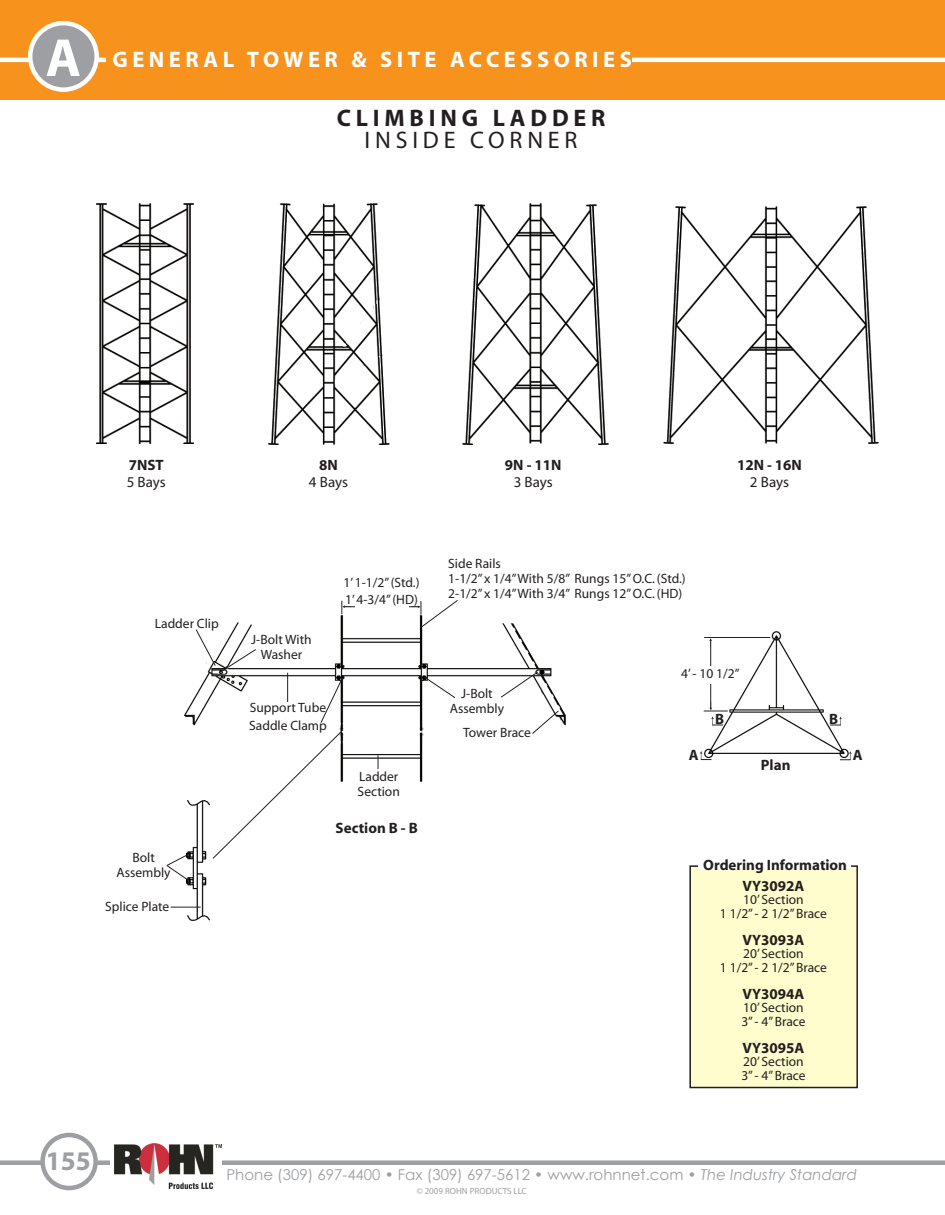
<style>
.page{position:relative;width:945px;height:1215px;background:#fff}
.page>*{position:absolute;margin:0;border:0;box-sizing:border-box;transform-origin:0 0}
.t1{font:700 54px "Myriad";color:#fff}
.t2{font:700 27px "Myriad";color:#9d9fa2}
.t3{font:700 24px "Myriad";letter-spacing:.2em;color:#231f20}
.t4{font:24px "Myriad";letter-spacing:.2em;color:#231f20}
.t5{font:700 22.5px "Myriad";letter-spacing:.2em;color:#fff}
.t6{font:700 15px "Myriad";color:#231f20}
.t7{font:15px "Century Gothic";color:#9d9fa2}
.t8{font:15px "Myriad";letter-spacing:-.005em;color:#231f20}
.t9{font:13.5px/15px "Myriad";color:#231f20}
.t10{font:9px "Myriad";color:#9d9fa2}
.s1{font-style:italic}
</style>
<div class="page">
<div style="left:0;top:0;width:945px;height:99px;background:#f7931d"></div>
<hr style="left:0;top:58px;width:945px;height:4px;background:#fff">
<div style="left:106px;top:45px;width:526px;height:24px;background:#f7931d"></div>
<div style="left:30px;top:23px;width:67px;height:67px;background:#9d9fa2;border-radius:50%"></div>
<div style="left:28px;top:21px;width:71px;height:71px;border:4px solid #fff;border-radius:50%"></div>
<div style="left:0;top:1160px;width:945px;height:5px;background:#9d9fa2"></div>
<div style="left:43px;top:1135px;width:53px;height:53px;background:#fff;border-radius:50%"></div>
<div style="left:40px;top:1133px;width:58px;height:57px;border:4px solid #9d9fa2;border-radius:50%"></div>
<div style="left:111px;top:1137px;width:108px;height:49px;background:#fff"></div>
<img style="left:115px;top:1144px;width:107px;height:44px">
<img style="left:96px;top:204px;width:97px;height:239px">
<img style="left:268px;top:204px;width:122px;height:240px">
<img style="left:463px;top:203px;width:145px;height:241px">
<img style="left:664px;top:206px;width:215px;height:238px">
<img style="left:184px;top:616px;width:382px;height:165px">
<img style="left:187px;top:800px;width:23px;height:120px">
<svg style="left:195px;top:629px;width:62px;height:44px"></svg>
<svg style="left:287px;top:673px;width:1px;height:29px"></svg>
<svg style="left:320px;top:677px;width:23px;height:47px"></svg>
<svg style="left:423px;top:676px;width:33px;height:23px"></svg>
<svg style="left:500px;top:671px;width:39px;height:27px"></svg>
<svg style="left:531px;top:710px;width:28px;height:25px"></svg>
<svg style="left:378px;top:755px;width:1px;height:14px"></svg>
<svg style="left:341px;top:601px;width:10px;height:13px"></svg>
<svg style="left:412px;top:600px;width:47px;height:28px"></svg>
<hr style="left:344px;top:606px;width:76px;height:1px;background:#231f20">
<div style="left:356px;top:603px;width:53px;height:7px;background:#fff"></div>
<svg style="left:212px;top:731px;width:130px;height:128px"></svg>
<svg style="left:166px;top:854px;width:24px;height:28px"></svg>
<hr style="left:171px;top:907px;width:30px;height:1px;background:#231f20">
<img style="left:705px;top:631px;width:143px;height:126px">
<hr style="left:704px;top:637px;width:66px;height:1px;background:#231f20">
<svg style="left:709px;top:638px;width:3px;height:9px"></svg>
<hr style="left:710px;top:639px;width:1px;height:70px;background:#231f20">
<div style="left:708px;top:666px;width:5px;height:17px;background:#fff"></div>
<svg style="left:704px;top:701px;width:24px;height:25px"></svg>
<svg style="left:830px;top:716px;width:12px;height:10px"></svg>
<svg style="left:700px;top:751px;width:12px;height:9px"></svg>
<svg style="left:840px;top:751px;width:12px;height:9px"></svg>
<div style="left:689px;top:865px;width:168px;height:223px;background:#fffccd"></div>
<div style="left:689px;top:865px;width:169px;height:223px;border:2px solid #231f20"></div>
<div style="left:699px;top:858px;width:152px;height:10px;background:#fff"></div>
<h1 class="t1" style="left:46px;top:30px;width:37px">A</h1>
<h3 class="t5" style="left:113px;top:47px;width:521px">GENERAL TOWER &amp; SITE ACCESSORIES</h3>
<h3 class="t3" style="left:337px;top:106px;width:270px">CLIMBING LADDER</h3>
<h3 class="t4" style="left:365px;top:129px;width:214px">INSIDE CORNER</h3>
<p class="t6" style="left:129px;top:457px;width:36px">7NST</p>
<p class="t8" style="left:127px;top:474px;width:41px">5 Bays</p>
<p class="t9" style="left:155px;top:617px;width:65px">Ladder Clip</p>
<p class="t6" style="left:319px;top:457px;width:20px">8N</p>
<p class="t8" style="left:309px;top:474px;width:41px">4 Bays</p>
<p class="t9" style="left:251px;top:633px;width:62px;text-align:center">J-Bolt With<br>Washer</p>
<p class="t9" style="left:343px;top:575px;width:78px;line-height:16.5px">1’ 1-1/2” (Std.)<br>1’ 4-3/4” (HD)</p>
<p class="t6" style="left:505px;top:457px;width:58px">9N - 11N</p>
<p class="t8" style="left:514px;top:474px;width:41px">3 Bays</p>
<p class="t9" style="left:448px;top:556px;width:239px">Side Rails<br>1-1/2” x 1/4” With 5/8” Rungs 15” O.C. (Std.)<br>2-1/2” x 1/4” With 3/4” Rungs 12” O.C. (HD)</p>
<p class="t6" style="left:737px;top:457px;width:66px">12N - 16N</p>
<p class="t8" style="left:750px;top:474px;width:41px">2 Bays</p>
<p class="t9" style="left:117px;top:850px;width:56px;text-align:center">Bolt<br>Assembly</p>
<p class="t9" style="left:105px;top:899px;width:66px">Splice Plate</p>
<h2 class="t2" style="left:46px;top:1147px;width:46px">155</h2>
<p class="t9" style="left:250px;top:700px;width:78px">Support Tube</p>
<p class="t9" style="left:249px;top:719px;width:79px">Saddle Clamp</p>
<p class="t9" style="left:358px;top:770px;width:44px">Ladder<br>Section</p>
<p class="t6" style="left:336px;top:820px;width:84px">Section B - B</p>
<p class="t9" style="left:450px;top:687px;width:56px;text-align:center">J-Bolt<br>Assembly</p>
<p class="t9" style="left:463px;top:726px;width:69px">Tower Brace</p>
<p class="t9" style="left:681px;top:667px;width:60px">4’ - 10 1/2”</p>
<p class="t6" style="left:715px;top:711px;width:11px">B</p>
<p class="t6" style="left:829px;top:711px;width:11px">B</p>
<p class="t6" style="left:689px;top:747px;width:11px">A</p>
<p class="t6" style="left:853px;top:747px;width:11px">A</p>
<p class="t6" style="left:761px;top:757px;width:31px">Plan</p>
<p class="t6" style="left:703px;top:857px;width:145px">Ordering Information</p>
<p class="t6" style="left:743px;top:878px;width:63px">VY3092A</p>
<p class="t9" style="left:720px;top:894px;width:109px;line-height:13.5px;text-align:center">10’ Section<br>1 1/2” - 2 1/2” Brace</p>
<p class="t6" style="left:743px;top:932px;width:63px">VY3093A</p>
<p class="t9" style="left:720px;top:948px;width:109px;line-height:13.5px;text-align:center">20’ Section<br>1 1/2” - 2 1/2” Brace</p>
<p class="t6" style="left:743px;top:986px;width:63px">VY3094A</p>
<p class="t9" style="left:741px;top:1002px;width:66px;line-height:13.5px">10’ Section<br>3” - 4” Brace</p>
<p class="t6" style="left:743px;top:1040px;width:63px">VY3095A</p>
<p class="t9" style="left:741px;top:1056px;width:66px;line-height:13.5px">20’ Section<br>3” - 4” Brace</p>
<p class="t7" style="left:226px;top:1164px;width:632px">Phone (309) 697-4400 • Fax (309) 697-5612 • www.rohnnet.com • <span class="s1">The Industry Standard</span></p>
<p class="t10" style="left:417px;top:1186px;width:112px">© 2009 ROHN PRODUCTS LLC</p>
</div>
